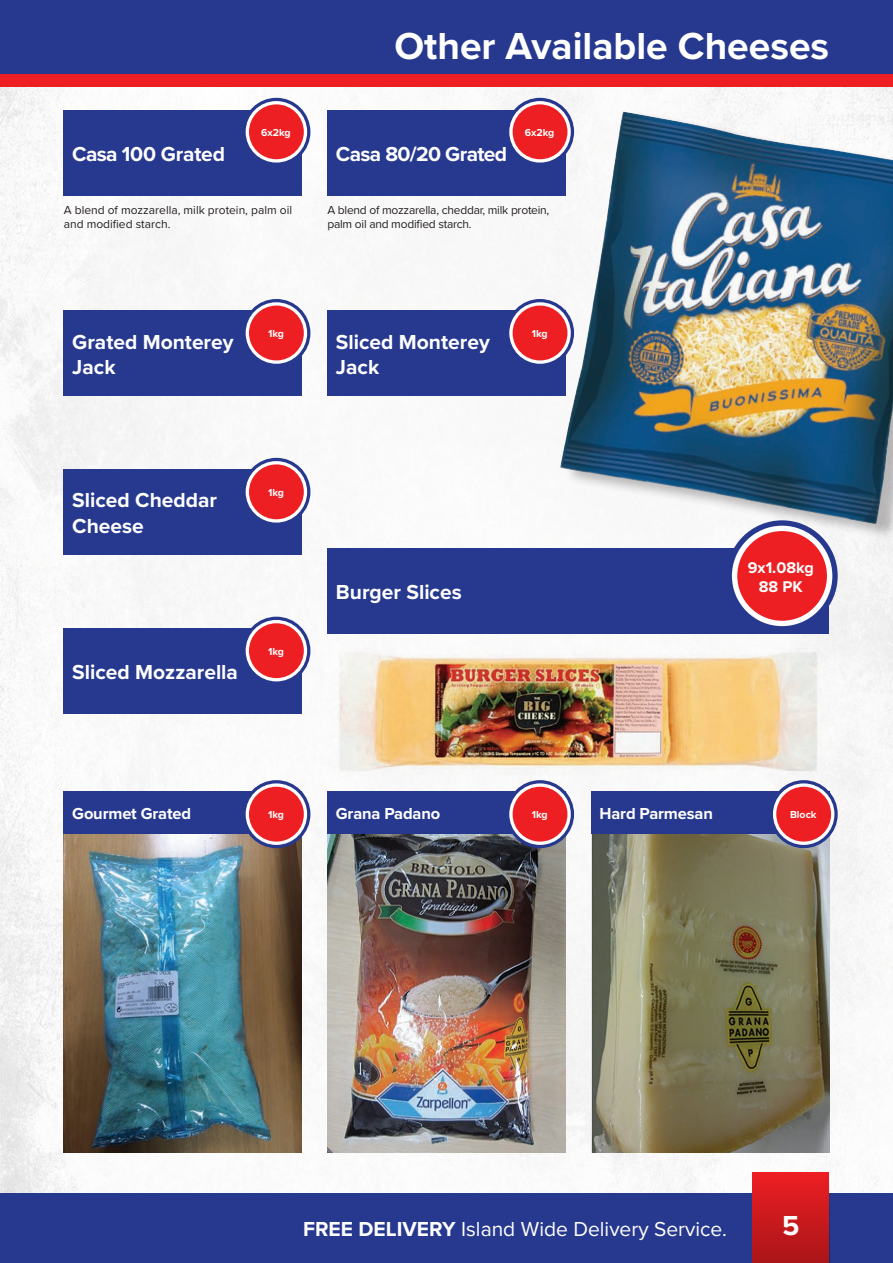
<style>
.page{position:relative;width:893px;height:1263px;background:#fff}
.page>*{position:absolute;margin:0;border:0;box-sizing:border-box;transform-origin:0 0}
.t1{font:700 39px "Proxima Nova";color:#fff}
.t2{font:700 28.5px "Proxima Nova";color:#fff}
.t3{font:700 21px/25.2px "Proxima Nova";color:#fff}
.t4{font:21px "Proxima Nova";color:#fff}
.t5{font:700 21px "Proxima Nova";letter-spacing:-.03em;color:#fff}
.t6{font:700 16.5px "Proxima Nova";letter-spacing:-.01em;color:#fff}
.t7{font:700 16.05px/19.4px "Proxima Nova";color:#fff;text-align:center}
.t8{font:12px/14.4px "Proxima Nova";letter-spacing:-.02em;color:#231f20}
.t9{font:12px/14.4px "Proxima Nova";color:#231f20}
.t10{font:700 10.5px "Proxima Nova";color:#fff}
.s1{font-weight:700}
</style>
<div class="page">
<img style="left:0;top:87px;width:893px;height:1106px">
<div style="left:0;top:1193px;width:893px;height:70px;background:#27398f"></div>
<div style="left:0;top:0;width:893px;height:87px;background:#27398f"></div>
<div style="left:0;top:74px;width:893px;height:13px;background:#ee1f23"></div>
<div style="left:753px;top:1172px;width:76px;height:91px;background:linear-gradient(to bottom,#ed1e22,#aa1619)"></div>
<img style="left:327px;top:834px;width:239px;height:318px">
<div style="left:327px;top:791px;width:239px;height:43px;background:#27398f"></div>
<div style="left:506px;top:780px;width:68px;height:68px;border:10px solid #27398f;border-radius:50%"></div>
<div style="left:511px;top:785px;width:58px;height:58px;background:#ee1f23;border-radius:50%"></div>
<div style="left:509px;top:783px;width:62px;height:62px;border:3px solid #fff;border-radius:50%"></div>
<img style="left:591px;top:834px;width:238px;height:318px">
<div style="left:591px;top:791px;width:238px;height:43px;background:#27398f"></div>
<div style="left:770px;top:780px;width:68px;height:68px;border:10px solid #27398f;border-radius:50%"></div>
<div style="left:775px;top:785px;width:58px;height:58px;background:#ee1f23;border-radius:50%"></div>
<div style="left:773px;top:783px;width:61px;height:62px;border:3px solid #fff;border-radius:50%"></div>
<div style="left:64px;top:111px;width:238px;height:85px;background:#27398f"></div>
<div style="left:327px;top:111px;width:239px;height:85px;background:#27398f"></div>
<div style="left:506px;top:98px;width:68px;height:68px;border:10px solid #27398f;border-radius:50%"></div>
<div style="left:511px;top:103px;width:58px;height:58px;background:#ee1f23;border-radius:50%"></div>
<div style="left:509px;top:101px;width:62px;height:62px;border:3px solid #fff;border-radius:50%"></div>
<div style="left:242px;top:98px;width:68px;height:68px;border:10px solid #27398f;border-radius:50%"></div>
<div style="left:247px;top:103px;width:58px;height:58px;background:#ee1f23;border-radius:50%"></div>
<div style="left:246px;top:101px;width:61px;height:62px;border:3px solid #fff;border-radius:50%"></div>
<div style="left:564px;top:110px;width:329px;height:431px;background:#231f20;opacity:.3"></div>
<img style="left:560px;top:112px;width:333px;height:412px">
<div style="left:64px;top:310px;width:238px;height:85px;background:#27398f"></div>
<div style="left:242px;top:299px;width:68px;height:68px;border:10px solid #27398f;border-radius:50%"></div>
<div style="left:247px;top:304px;width:58px;height:58px;background:#ee1f23;border-radius:50%"></div>
<div style="left:246px;top:302px;width:61px;height:62px;border:3px solid #fff;border-radius:50%"></div>
<div style="left:327px;top:310px;width:239px;height:85px;background:#27398f"></div>
<div style="left:506px;top:299px;width:68px;height:68px;border:10px solid #27398f;border-radius:50%"></div>
<div style="left:511px;top:304px;width:58px;height:58px;background:#ee1f23;border-radius:50%"></div>
<div style="left:509px;top:302px;width:62px;height:62px;border:3px solid #fff;border-radius:50%"></div>
<div style="left:64px;top:469px;width:238px;height:85px;background:#27398f"></div>
<div style="left:242px;top:458px;width:68px;height:68px;border:10px solid #27398f;border-radius:50%"></div>
<div style="left:247px;top:463px;width:58px;height:58px;background:#ee1f23;border-radius:50%"></div>
<div style="left:246px;top:461px;width:61px;height:62px;border:3px solid #fff;border-radius:50%"></div>
<img style="left:327px;top:634px;width:502px;height:179px">
<div style="left:327px;top:549px;width:502px;height:85px;background:#27398f"></div>
<div style="left:64px;top:628px;width:238px;height:85px;background:#27398f"></div>
<div style="left:242px;top:617px;width:68px;height:68px;border:10px solid #27398f;border-radius:50%"></div>
<div style="left:247px;top:622px;width:58px;height:58px;background:#ee1f23;border-radius:50%"></div>
<div style="left:246px;top:620px;width:61px;height:61px;border:3px solid #fff;border-radius:50%"></div>
<img style="left:64px;top:834px;width:238px;height:318px">
<div style="left:64px;top:791px;width:238px;height:43px;background:#27398f"></div>
<div style="left:242px;top:780px;width:68px;height:68px;border:10px solid #27398f;border-radius:50%"></div>
<div style="left:247px;top:785px;width:58px;height:58px;background:#ee1f23;border-radius:50%"></div>
<div style="left:246px;top:783px;width:61px;height:62px;border:3px solid #fff;border-radius:50%"></div>
<div style="left:726px;top:520px;width:112px;height:111px;border:16px solid #27398f;border-radius:50%"></div>
<div style="left:735px;top:528px;width:95px;height:95px;background:#ee1f23;border-radius:50%"></div>
<div style="left:732px;top:526px;width:100px;height:100px;border:5px solid #fff;border-radius:50%"></div>
<h1 class="t1" style="left:394px;top:23px;width:436px">Other Available Cheeses</h1>
<p class="t3" style="left:72px;top:143px;width:154px">Casa 100 Grated</p>
<p class="t10" style="left:261px;top:126px;width:31px">6x2kg</p>
<p class="t10" style="left:525px;top:126px;width:31px">6x2kg</p>
<p class="t5" style="left:336px;top:142px;width:173px">Casa 80/20 Grated</p>
<p class="t9" style="left:64px;top:203px;width:230px">A blend of mozzarella, milk protein, palm oil and modified starch.</p>
<p class="t8" style="left:327px;top:203px;width:223px">A blend of mozzarella, cheddar, milk protein, palm oil and modified starch.</p>
<p class="t3" style="left:72px;top:330px;width:163px">Grated Monterey<br>Jack</p>
<p class="t10" style="left:268px;top:327px;width:17px">1kg</p>
<p class="t3" style="left:336px;top:330px;width:155px">Sliced Monterey<br>Jack</p>
<p class="t10" style="left:532px;top:327px;width:17px">1kg</p>
<p class="t3" style="left:72px;top:488px;width:146px">Sliced Cheddar<br>Cheese</p>
<p class="t10" style="left:268px;top:486px;width:17px">1kg</p>
<p class="t3" style="left:72px;top:660px;width:167px">Sliced Mozzarella</p>
<p class="t10" style="left:268px;top:645px;width:17px">1kg</p>
<p class="t6" style="left:72px;top:804px;width:120px">Gourmet Grated</p>
<p class="t10" style="left:268px;top:808px;width:17px">1kg</p>
<p class="t3" style="left:336px;top:581px;width:127px">Burger Slices</p>
<p class="t7" style="left:748px;top:558px;width:68px">9x1.08kg<br>88 PK</p>
<p class="t6" style="left:336px;top:804px;width:106px">Grana Padano</p>
<p class="t10" style="left:532px;top:808px;width:17px">1kg</p>
<p class="t6" style="left:600px;top:804px;width:115px">Hard Parmesan</p>
<p class="t10" style="left:790px;top:808px;width:28px">Block</p>
<p class="t4" style="left:303px;top:1217px;width:425px"><span class="s1">FREE DELIVERY</span> Island Wide Delivery Service.</p>
<h2 class="t2" style="left:782px;top:1209px;width:19px">5</h2>
</div>
